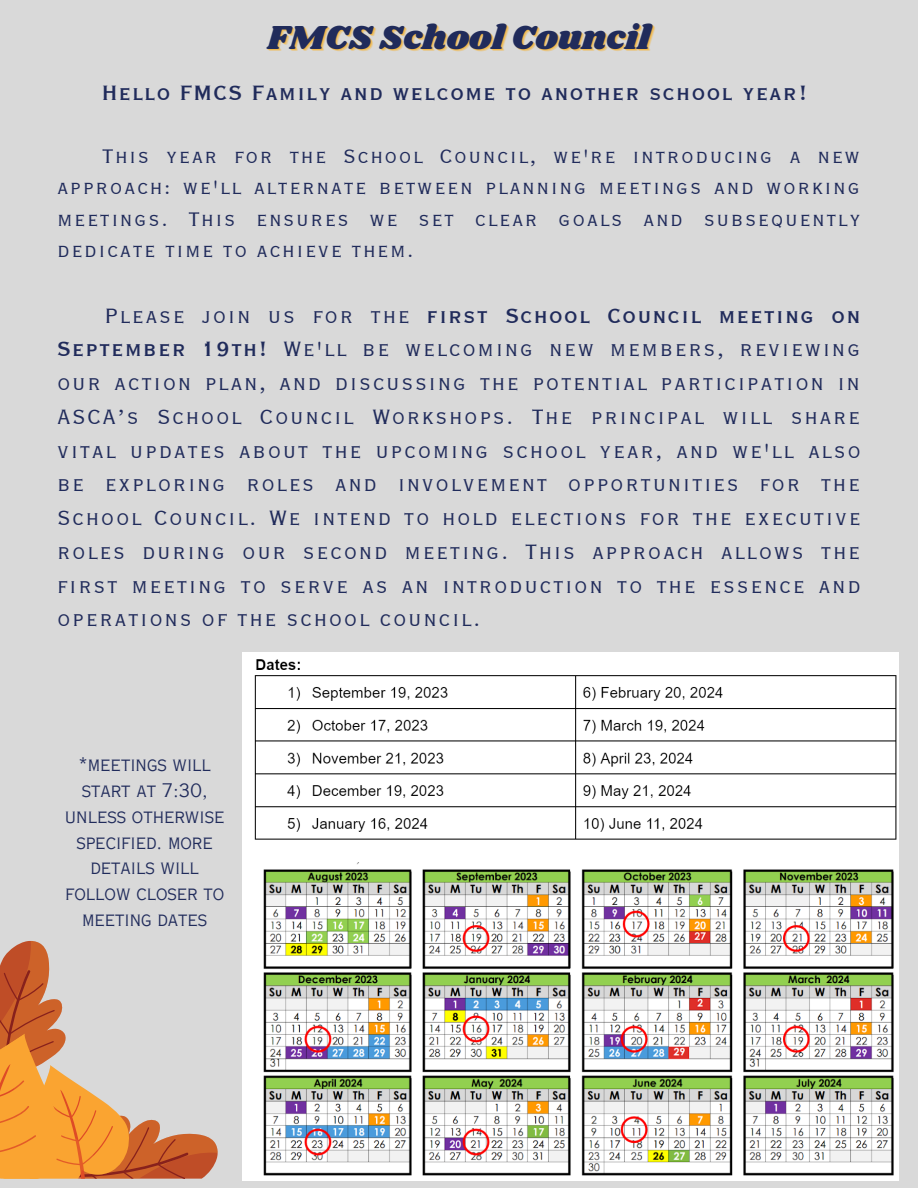
<style>
.page{position:relative;width:918px;height:1188px;background:#d9d9d9}
.page>*{position:absolute;margin:0;border:0;box-sizing:border-box;transform-origin:0 0}
.t1{font:34.5px "Shrikhand";color:#202b5b}
.t2{font:27px/33.8px "Copperplate Gothic LT Pro 29 BC";letter-spacing:.06em;color:#202b5b;text-align:justify}
.t3{font:27px "Copperplate Gothic LT Pro 30 BC";letter-spacing:.06em;color:#202b5b}
.t4{font:25.5px/31.5px "Copperplate Gothic LT Pro 29 BC";letter-spacing:.06em;color:#202b5b;text-align:justify}
.t5{font:18.75px/25.8px "Copperplate Gothic LT Pro 29 AB";color:#202b5b;text-align:center}
.s1{font-family:"Copperplate Gothic LT Pro 30 BC"}
</style>
<div class="page">
<img style="left:242px;top:652px;width:656px;height:528px">
<svg style="left:0;top:941px;width:218px;height:238px"></svg>
<p class="t1" style="left:268px;top:14px;width:384px">FMCS School Council</p>
<p class="t3" style="left:102px;top:80px;width:707px">Hello FMCS Family and welcome to another school year!</p>
<p class="t4" style="left:57px;top:141px;width:805px;text-indent:45px">This year for the School Council, we're introducing a new approach: we'll alternate between planning meetings and working meetings. This ensures we set clear goals and subsequently dedicate time to achieve them.</p>
<p class="t2" style="left:57px;top:299px;width:805px;text-indent:48px">Please join us for the <span class="s1">first School Council meeting on September 19th!</span> We'll be welcoming new members, reviewing our action plan, and discussing the potential participation in ASCA’s School Council Workshops. The principal will share vital updates about the upcoming school year, and we'll also be exploring roles and involvement opportunities for the School Council. We intend to hold elections for the executive roles during our second meeting. This approach allows the first meeting to serve as an introduction to the essence and operations of the school council.</p>
<p class="t5" style="left:65px;top:754px;width:161px">*MEETINGS WILL<br>START AT 7:30,<br>UNLESS OTHERWISE<br>SPECIFIED. MORE<br>DETAILS WILL<br>FOLLOW CLOSER TO<br>MEETING DATES</p>
</div>
